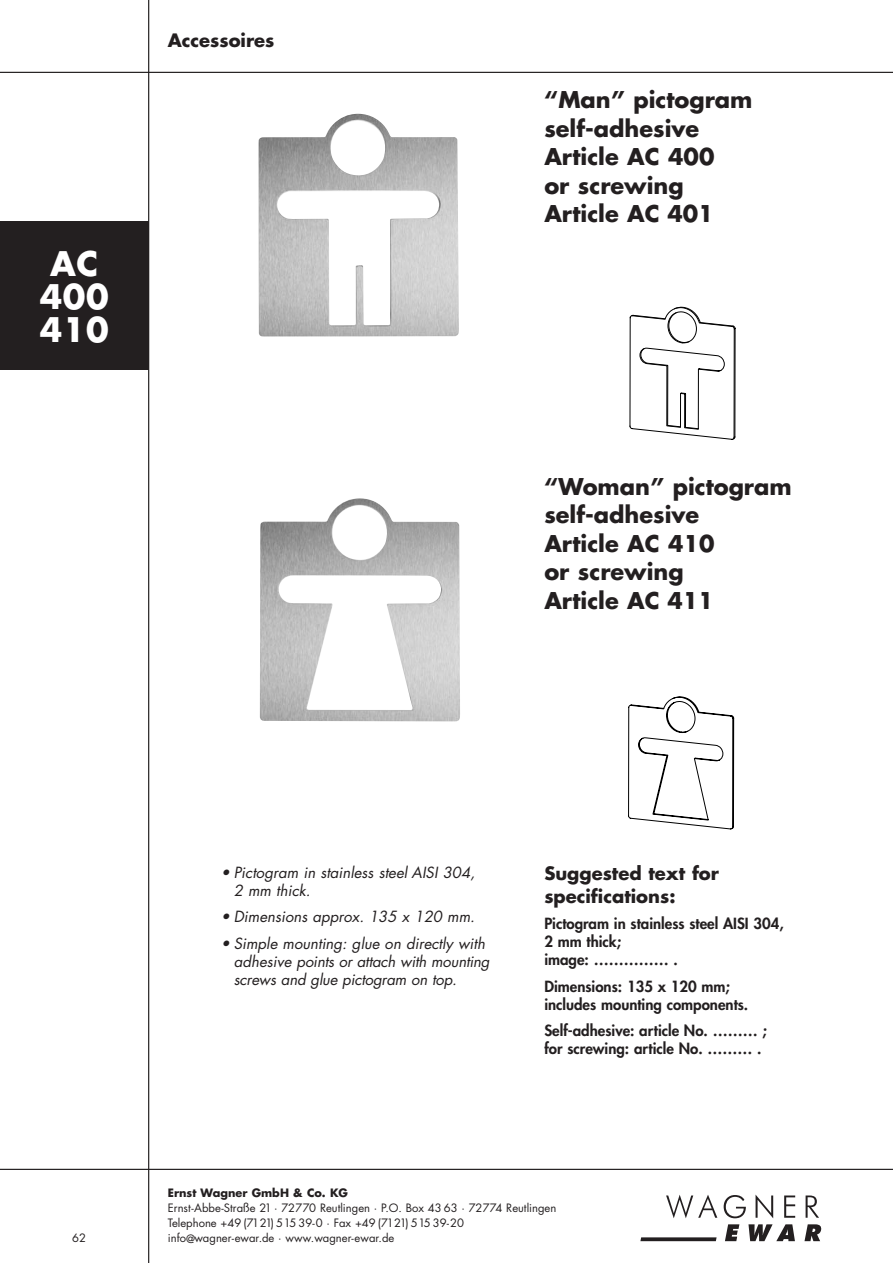
<style>
.page{position:relative;width:893px;height:1263px;background:#fff}
.page>*{position:absolute;margin:0;border:0;box-sizing:border-box;transform-origin:0 0}
.t1{font:700 33px/33px "Futura";letter-spacing:.015em;color:#fff;text-align:center}
.t2{font:700 22.5px/28.5px "Futura";color:#231f20}
.t3{font:700 18px/22.5px "Futura";color:#231f20}
.t4{font:italic 15px/18px "Futura";color:#231f20}
.t5{font:800 15px/18px "Futura";color:#231f20}
.t6{font:11.25px/15px "Futura";color:#231f20}
.t7{font:700 11.25px "Futura";color:#231f20}
</style>
<div class="page">
<div style="left:0;top:221px;width:149px;height:149px;background:#231f20"></div>
<img style="left:258px;top:114px;width:201px;height:223px">
<hr style="left:148px;top:0;width:1px;height:1263px;background:#231f20">
<hr style="left:0;top:1169px;width:892px;height:1px;background:#231f20">
<hr style="left:0;top:72px;width:892px;height:1px;background:#231f20">
<svg style="left:725px;top:1224px;width:96px;height:17px"></svg>
<svg style="left:666px;top:1195px;width:153px;height:23px"></svg>
<svg style="left:640px;top:1237px;width:76px;height:4px"></svg>
<svg style="left:629px;top:306px;width:106px;height:134px"></svg>
<img style="left:260px;top:498px;width:200px;height:223px">
<svg style="left:628px;top:696px;width:106px;height:134px"></svg>
<p class="t3" style="left:168px;top:30px;width:108px">Accessoires</p>
<h1 class="t1" style="left:40px;top:250px;width:70px">AC<br>400<br>410</h1>
<h2 class="t2" style="left:544px;top:87px;width:210px">“Man” pictogram self-adhesive<br>Article AC 400<br>or screwing<br>Article AC 401</h2>
<h2 class="t2" style="left:544px;top:474px;width:249px">“Woman” pictogram self-adhesive<br>Article AC 410<br>or screwing<br>Article AC 411</h2>
<p class="t6" style="left:72px;top:1231px;width:15px">62</p>
<p class="t4" style="left:234px;top:865px;width:245px;text-indent:-13px">• Pictogram in stainless steel AISI 304,<br>2 mm thick.</p>
<p class="t4" style="left:221px;top:909px;width:258px">• Dimensions approx. 135 x 120 mm.</p>
<p class="t4" style="left:234px;top:936px;width:260px;text-indent:-13px">• Simple mounting: glue on directly with adhesive points or attach with mounting screws and glue pictogram on top.</p>
<p class="t3" style="left:544px;top:864px;width:176px">Suggested text for specifications:</p>
<p class="t5" style="left:544px;top:916px;width:241px">Pictogram in stainless steel AISI 304,<br>2 mm thick;<br>image: …………… .</p>
<p class="t5" style="left:544px;top:978px;width:205px">Dimensions: 135 x 120 mm; includes mounting components.</p>
<p class="t5" style="left:544px;top:1023px;width:224px">Self-adhesive: article No. ……… ; for screwing: article No. ……… .</p>
<p class="t7" style="left:168px;top:1187px;width:182px">Ernst Wagner GmbH &amp; Co. KG</p>
<p class="t6" style="left:168px;top:1201px;width:390px">Ernst-Abbe-Straße 21 · 72770 Reutlingen · P.O. Box 43 63 · 72774 Reutlingen<br>Telephone +49 (7121) 515 39-0 · Fax +49 (7121) 515 39-20 info@wagner-ewar.de · www.wagner-ewar.de</p>
</div>
